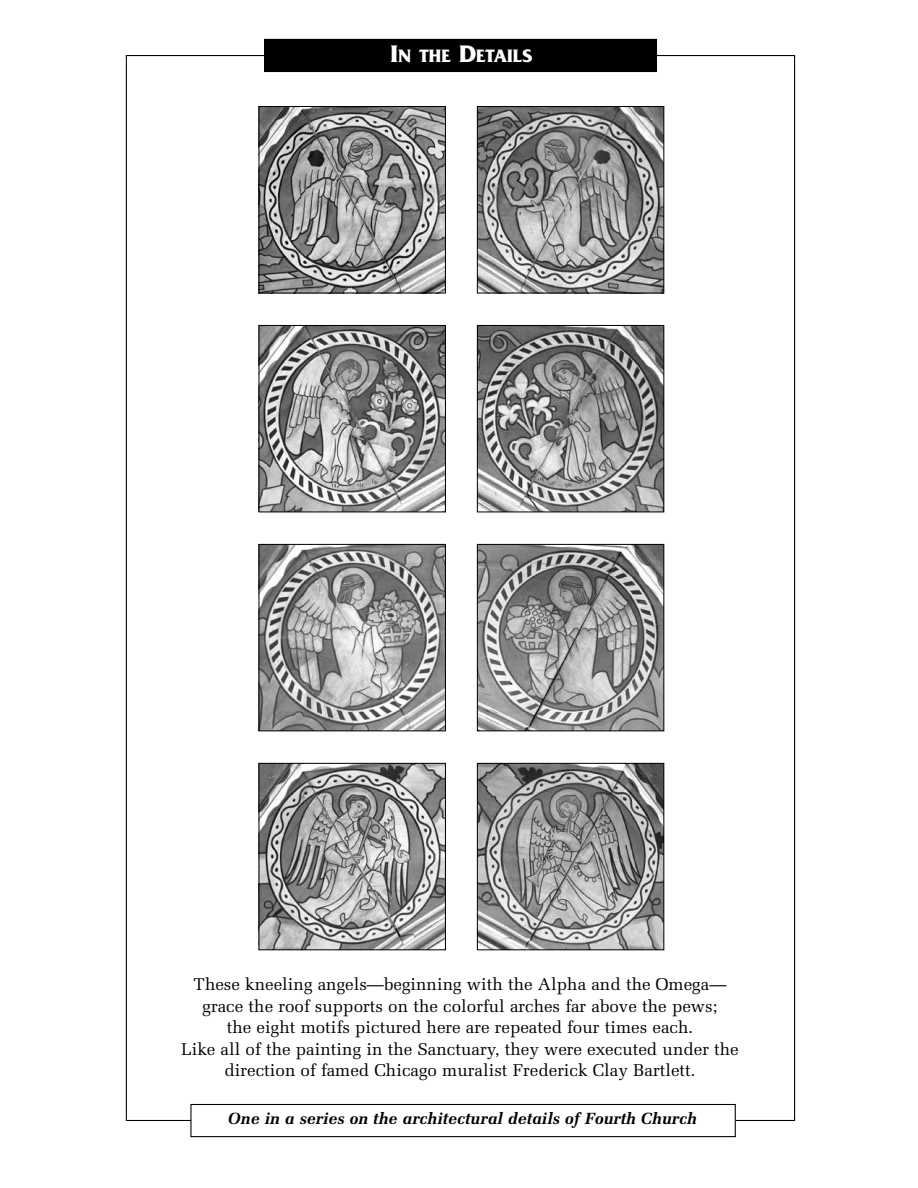
<style>
.page{position:relative;width:918px;height:1188px;background:#fff}
.page>*{position:absolute;margin:0;border:0;box-sizing:border-box;transform-origin:0 0}
.t1{font:700 18.9px "Friz Quadrata Std";color:#fff}
.t2{font:17.1px/21.6px "Melior LT Std";color:#000;text-align:center}
.t3{font:italic 700 16.2px "Melior LT Std";color:#000}
.s1{font-size:25.05px}
</style>
<div class="page">
<div style="left:265px;top:39px;width:391px;height:33px;background:#000"></div>
<div style="left:190px;top:1104px;width:546px;height:33px;border:1px solid #000"></div>
<img style="left:261px;top:108px;width:183px;height:183px">
<div style="left:259px;top:106px;width:187px;height:187px;border:1px solid #000"></div>
<img style="left:261px;top:327px;width:183px;height:183px">
<div style="left:259px;top:325px;width:187px;height:187px;border:1px solid #000"></div>
<img style="left:261px;top:546px;width:183px;height:183px">
<div style="left:259px;top:544px;width:187px;height:187px;border:1px solid #000"></div>
<img style="left:261px;top:765px;width:183px;height:183px">
<div style="left:259px;top:763px;width:187px;height:187px;border:1px solid #000"></div>
<img style="left:479px;top:108px;width:183px;height:183px">
<div style="left:477px;top:106px;width:187px;height:187px;border:1px solid #000"></div>
<img style="left:479px;top:327px;width:183px;height:183px">
<div style="left:477px;top:325px;width:187px;height:187px;border:1px solid #000"></div>
<img style="left:479px;top:546px;width:183px;height:183px">
<div style="left:477px;top:544px;width:187px;height:187px;border:1px solid #000"></div>
<img style="left:479px;top:765px;width:183px;height:183px">
<div style="left:477px;top:763px;width:187px;height:187px;border:1px solid #000"></div>
<p class="t1" style="left:391px;top:45px;width:143px"><span class="s1">I</span>N THE <span class="s1">D</span>ETAILS</p>
<p class="t2" style="left:181px;top:974px;width:559px">These kneeling angels—beginning with the Alpha and the Omega— grace the roof supports on the colorful arches far above the pews;<br>the eight motifs pictured here are repeated four times each.<br>Like all of the painting in the Sanctuary, they were executed under the direction of famed Chicago muralist Frederick Clay Bartlett.</p>
<p class="t3" style="left:227px;top:1109px;width:471px">One in a series on the architectural details of Fourth Church</p>
</div>
